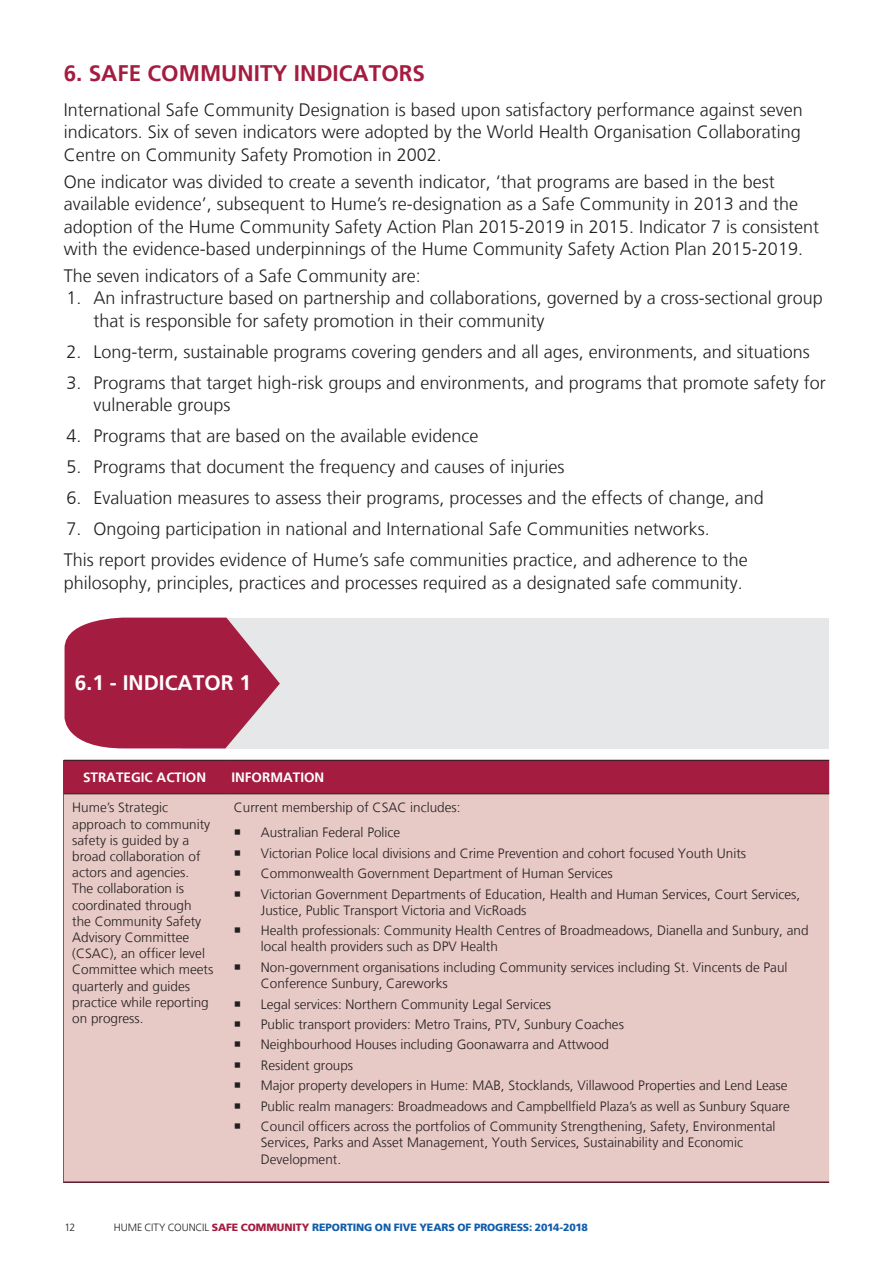
<style>
.page{position:relative;width:893px;height:1263px;background:#fff}
.page>*{position:absolute;margin:0;border:0;box-sizing:border-box;transform-origin:0 0}
.t1{font:700 22.5px "Frutiger LT";color:#a41d40}
.t2{font:700 21px "Frutiger LT";color:#fff}
.t3{font:300 18px/22.5px "Frutiger LT";color:#231f20}
.t4{font:300 13.5px/16.2px "Frutiger LT";color:#231f20}
.t5{font:700 13.5px "Frutiger LT";color:#fff}
.t6{font:900 10.5px "Frutiger LT";letter-spacing:-.01em;color:#125dab}
.t7{font:300 10.5px "Frutiger LT";color:#231f20}
.s1{font-weight:300;color:#231f20}
.s2{color:#a41d40}
</style>
<div class="page">
<div style="left:181px;top:618px;width:648px;height:130px;background:#e6e7e9"></div>
<svg style="left:65px;top:618px;width:215px;height:130px;background:#ae3b59"></svg>
<div style="left:64px;top:761px;width:765px;height:32px;background:#a41d40"></div>
<div style="left:64px;top:794px;width:765px;height:388px;background:#e7c9c5"></div>
<hr style="left:64px;top:1182px;width:161px;height:1px;background:#231f20">
<hr style="left:225px;top:1182px;width:604px;height:1px;background:#231f20">
<hr style="left:64px;top:760px;width:161px;height:1px;background:#231f20">
<hr style="left:225px;top:760px;width:604px;height:1px;background:#231f20">
<hr style="left:64px;top:793px;width:161px;height:1px;background:#231f20">
<hr style="left:225px;top:793px;width:604px;height:1px;background:#231f20">
<svg style="left:235px;top:829px;width:5px;height:6px"></svg>
<svg style="left:235px;top:850px;width:5px;height:5px"></svg>
<svg style="left:235px;top:870px;width:5px;height:6px"></svg>
<svg style="left:235px;top:891px;width:5px;height:5px"></svg>
<svg style="left:235px;top:927px;width:5px;height:6px"></svg>
<svg style="left:235px;top:964px;width:5px;height:5px"></svg>
<svg style="left:235px;top:1001px;width:5px;height:5px"></svg>
<svg style="left:235px;top:1021px;width:5px;height:6px"></svg>
<svg style="left:235px;top:1042px;width:5px;height:5px"></svg>
<svg style="left:235px;top:1062px;width:5px;height:5px"></svg>
<svg style="left:235px;top:1083px;width:5px;height:5px"></svg>
<svg style="left:235px;top:1103px;width:5px;height:5px"></svg>
<svg style="left:235px;top:1124px;width:5px;height:5px"></svg>
<p class="t1" style="left:64px;top:60px;width:363px">6. SAFE COMMUNITY INDICATORS</p>
<p class="t3" style="left:64px;top:99px;width:741px;text-align:justify">International Safe Community Designation is based upon satisfactory performance against seven indicators. Six of seven indicators were adopted by the World Health Organisation Collaborating Centre on Community Safety Promotion in 2002.</p>
<p class="t3" style="left:64px;top:170px;width:757px">One indicator was divided to create a seventh indicator, ‘that programs are based in the best available evidence’, subsequent to Hume’s re-designation as a Safe Community in 2013 and the adoption of the Hume Community Safety Action Plan 2015-2019 in 2015. Indicator 7 is consistent with the evidence-based underpinnings of the Hume Community Safety Action Plan 2015-2019.</p>
<p class="t3" style="left:64px;top:265px;width:359px">The seven indicators of a Safe Community are:</p>
<p class="t3" style="left:94px;top:287px;width:731px;text-indent:-27px">1. An infrastructure based on partnership and collaborations, governed by a cross-sectional group that is responsible for safety promotion in their community</p>
<p class="t3" style="left:67px;top:341px;width:745px">2. Long-term, sustainable programs covering genders and all ages, environments, and situations</p>
<p class="t3" style="left:94px;top:372px;width:734px;text-indent:-27px">3. Programs that target high-risk groups and environments, and programs that promote safety for vulnerable groups</p>
<p class="t3" style="left:67px;top:425px;width:414px">4. Programs that are based on the available evidence</p>
<p class="t3" style="left:67px;top:456px;width:500px">5. Programs that document the frequency and causes of injuries</p>
<p class="t3" style="left:67px;top:487px;width:699px">6. Evaluation measures to assess their programs, processes and the effects of change, and</p>
<p class="t3" style="left:64px;top:514px;width:686px;line-height:31px">7. Ongoing participation in national and International Safe Communities networks.<br>This report provides evidence of Hume’s safe communities practice, and adherence to the</p>
<p class="t3" style="left:64px;top:572px;width:681px">philosophy, principles, practices and processes required as a designated safe community.</p>
<p class="t2" style="left:75px;top:670px;width:178px">6.1 - INDICATOR 1</p>
<p class="t5" style="left:83px;top:769px;width:125px">STRATEGIC ACTION</p>
<p class="t5" style="left:231px;top:769px;width:95px">INFORMATION</p>
<p class="t4" style="left:72px;top:800px;width:142px">Hume’s Strategic approach to community safety is guided by a broad collaboration of actors and agencies.<br>The collaboration is coordinated through the Community Safety<br>Advisory Committee (CSAC), an officer level<br>Committee which meets quarterly and guides practice while reporting on progress.</p>
<p class="t4" style="left:261px;top:796px;width:201px;line-height:24.8px;text-indent:-27px">Current membership of CSAC includes:<br>Australian Federal Police</p>
<p class="t4" style="left:261px;top:843px;width:541px;line-height:20.4px">Victorian Police local divisions and Crime Prevention and cohort focused Youth Units<br>Commonwealth Government Department of Human Services<br>Victorian Government Departments of Education, Health and Human Services, Court Services,</p>
<p class="t4" style="left:261px;top:900px;width:549px;line-height:20.4px">Justice, Public Transport Victoria and VicRoads<br>Health professionals: Community Health Centres of Broadmeadows, Dianella and Sunbury, and</p>
<p class="t4" style="left:261px;top:937px;width:528px;line-height:20.4px">local health providers such as DPV Health<br>Non-government organisations including Community services including St. Vincents de Paul</p>
<p class="t4" style="left:261px;top:973px;width:530px;line-height:20.4px">Conference Sunbury, Careworks<br>Legal services: Northern Community Legal Services<br>Public transport providers: Metro Trains, PTV, Sunbury Coaches<br>Neighbourhood Houses including Goonawarra and Attwood<br>Resident groups<br>Major property developers in Hume: MAB, Stocklands, Villawood Properties and Lend Lease Public realm managers: Broadmeadows and Campbellfield Plaza’s as well as Sunbury Square Council officers across the portfolios of Community Strengthening, Safety, Environmental</p>
<p class="t4" style="left:261px;top:1135px;width:484px">Services, Parks and Asset Management, Youth Services, Sustainability and Economic<br>Development.</p>
<p class="t7" style="left:64px;top:1221px;width:12px">12</p>
<p class="t6" style="left:114px;top:1221px;width:475px"><span class="s1">HUME CITY COUNCIL</span> <span class="s2">SAFE COMMUNITY</span> REPORTING ON FIVE YEARS OF PROGRESS: 2014-2018</p>
</div>
